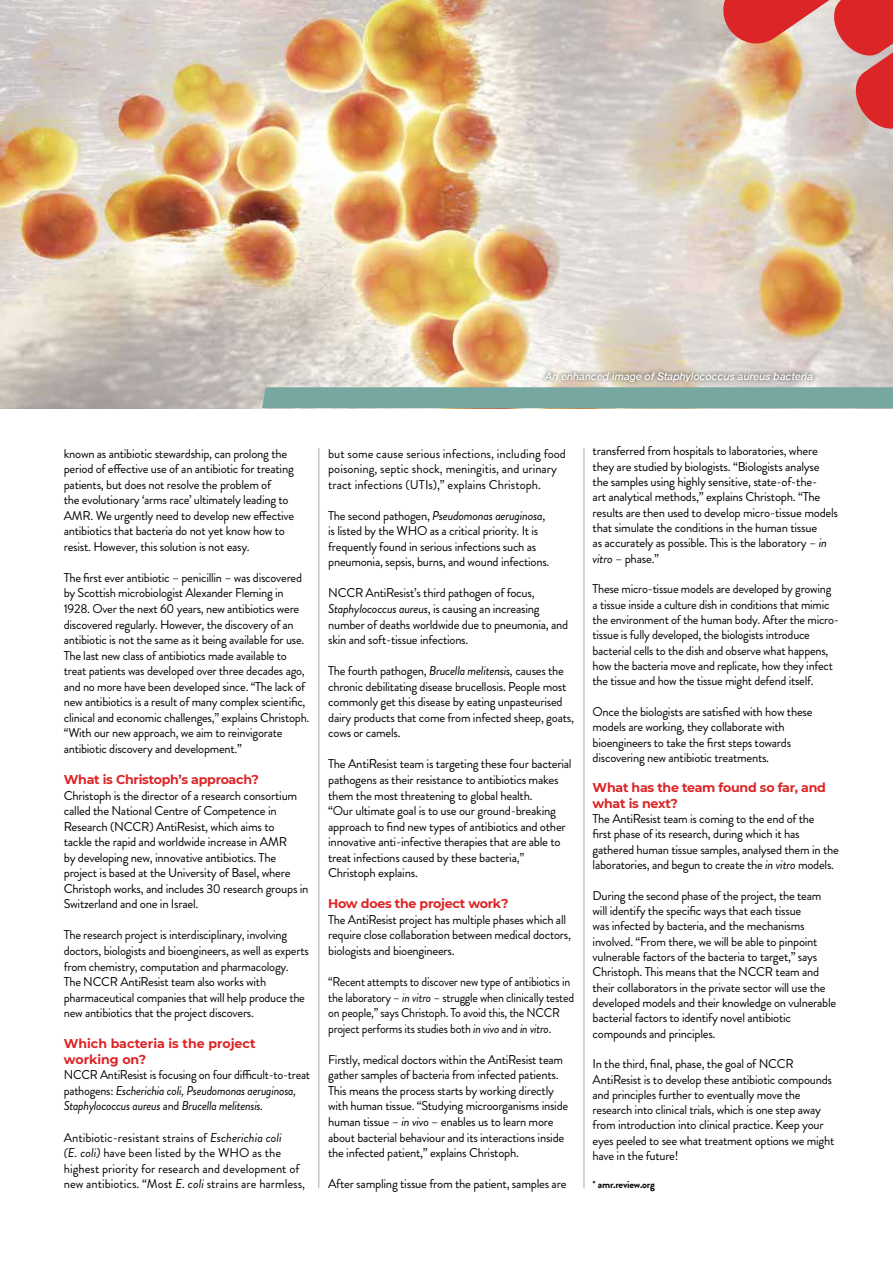
<style>
.page{position:relative;width:893px;height:1263px;background:#fff}
.page>*{position:absolute;margin:0;border:0;box-sizing:border-box;transform-origin:0 0}
.t1{font:12.75px/15.6px "Brandon Grotesque";letter-spacing:-.02em;color:#000}
.t2{font:12.75px/15.6px "Brandon Grotesque";color:#000}
.t3{font:12.75px/15.6px "Brandon Grotesque";letter-spacing:-.02em;color:#000;scale:.94 1}
.t4{font:italic 12.75px/15.6px "Brandon Grotesque";letter-spacing:-.02em;color:#000;scale:.96 1}
.t5{font:700 12.75px/15.3px "Montserrat";letter-spacing:-.02em;color:#dc2526}
.t6{font:700 12.75px/15.6px "Montserrat";color:#dc2526}
.t7{font:italic 500 10.5px "Helvetica Neue";color:#fff}
.t8{font:700 10.5px "Brandon Grotesque";letter-spacing:-.02em;color:#000}
.s1{font-style:normal}
.s2{font-style:italic}
.s3{font-weight:400}
</style>
<div class="page">
<img style="left:0;top:0;width:893px;height:408px">
<div style="left:262px;top:387px;width:631px;height:21px;background:#76a8a1"></div>
<hr style="left:318px;top:448px;width:1px;height:740px;background:#aaa">
<hr style="left:584px;top:448px;width:1px;height:740px;background:#aaa">
<svg style="left:719px;top:0;width:174px;height:133px;background:#dc9080"></svg>
<div style="left:540px;top:368px;width:277px;height:18px;background:#000;opacity:.75"></div>
<p class="t7" style="left:545px;top:367px;width:270px">An enhanced image of Staphylococcus aureus bacteria</p>
<p class="t1" style="left:64px;top:445px;width:232px">known as antibiotic stewardship, can prolong the period of effective use of an antibiotic for treating patients, but does not resolve the problem of<br>the evolutionary ‘arms race’ ultimately leading to AMR. We urgently need to develop new effective antibiotics that bacteria do not yet know how to resist. However, this solution is not easy.</p>
<p class="t1" style="left:64px;top:570px;width:247px">The first ever antibiotic – penicillin – was discovered by Scottish microbiologist Alexander Fleming in 1928. Over the next 60 years, new antibiotics were discovered regularly. However, the discovery of an antibiotic is not the same as it being available for use.<br>The last new class of antibiotics made available to treat patients was developed over three decades ago, and no more have been developed since. “The lack of new antibiotics is a result of many complex scientific, clinical and economic challenges,” explains Christoph. “With our new approach, we aim to reinvigorate antibiotic discovery and development.”</p>
<p class="t5" style="left:64px;top:771px;width:196px">What is Christoph’s approach?</p>
<p class="t1" style="left:64px;top:787px;width:246px">Christoph is the director of a research consortium called the National Centre of Competence in Research (NCCR) AntiResist, which aims to<br>tackle the rapid and worldwide increase in AMR<br>by developing new, innovative antibiotics. The project is based at the University of Basel, where Christoph works, and includes 30 research groups in Switzerland and one in Israel.</p>
<p class="t1" style="left:64px;top:927px;width:247px">The research project is interdisciplinary, involving doctors, biologists and bioengineers, as well as experts from chemistry, computation and pharmacology.<br>The NCCR AntiResist team also works with pharmaceutical companies that will help produce the new antibiotics that the project discovers.</p>
<p class="t6" style="left:64px;top:1035px;width:193px">Which bacteria is the project working on?</p>
<p class="t4" style="left:64px;top:1067px;width:258px"><span class="s1">NCCR AntiResist is focusing on four difficult-to-treat pathogens:</span> Escherichia coli, Pseudomonas aeruginosa,<br>Staphylococcus aureus <span class="s1">and</span> Brucella melitensis.</p>
<p class="t2" style="left:64px;top:1129px;width:243px">Antibiotic-resistant strains of <span class="s2">Escherichia coli<br>(E. coli)</span> have been listed by the WHO as the highest priority for research and development of new antibiotics. “Most <span class="s2">E. coli</span> strains are harmless,</p>
<p class="t2" style="left:328px;top:445px;width:239px">but some cause serious infections, including food poisoning, septic shock, meningitis, and urinary tract infections (UTIs),” explains Christoph.</p>
<p class="t1" style="left:328px;top:508px;width:223px">The second pathogen, <span class="s2">Pseudomonas aeruginosa</span>, is listed by the WHO as a critical priority. It is frequently found in serious infections such as pneumonia, sepsis, burns, and wound infections.</p>
<p class="t1" style="left:328px;top:585px;width:242px">NCCR AntiResist’s third pathogen of focus, <span class="s2">Staphylococcus aureus</span>, is causing an increasing number of deaths worldwide due to pneumonia, and skin and soft-tissue infections.</p>
<p class="t1" style="left:328px;top:663px;width:247px">The fourth pathogen, <span class="s2">Brucella melitensis,</span> causes the chronic debilitating disease brucellosis. People most commonly get this disease by eating unpasteurised dairy products that come from infected sheep, goats, cows or camels.</p>
<p class="t1" style="left:328px;top:756px;width:245px">The AntiResist team is targeting these four bacterial pathogens as their resistance to antibiotics makes them the most threatening to global health.<br>“Our ultimate goal is to use our ground-breaking approach to find new types of antibiotics and other innovative anti-infective therapies that are able to treat infections caused by these bacteria,” Christoph explains.</p>
<p class="t5" style="left:328px;top:895px;width:182px">How does the project work?</p>
<p class="t1" style="left:328px;top:912px;width:244px">The AntiResist project has multiple phases which all require close collaboration between medical doctors, biologists and bioengineers.</p>
<p class="t3" style="left:328px;top:974px;width:263px">“Recent attempts to discover new type of antibiotics in the laboratory – <span class="s2">in vitro</span> – struggle when clinically tested on people,” says Christoph. To avoid this, the NCCR project performs its studies both <span class="s2">in vivo</span> and <span class="s2">in vitro</span>.</p>
<p class="t1" style="left:328px;top:1052px;width:242px">Firstly, medical doctors within the AntiResist team gather samples of bacteria from infected patients.<br>This means the process starts by working directly with human tissue. “Studying microorganisms inside human tissue – <span class="s2">in vivo</span> – enables us to learn more about bacterial behaviour and its interactions inside the infected patient,” explains Christoph.</p>
<p class="t1" style="left:328px;top:1176px;width:240px">After sampling tissue from the patient, samples are</p>
<p class="t1" style="left:593px;top:444px;width:247px">transferred from hospitals to laboratories, where they are studied by biologists. “Biologists analyse the samples using highly sensitive, state-of-the-<br>art analytical methods,” explains Christoph. “The results are then used to develop micro-tissue models that simulate the conditions in the human tissue<br>as accurately as possible. This is the laboratory – <span class="s2">in vitro</span> – phase.”</p>
<p class="t1" style="left:593px;top:581px;width:248px">These micro-tissue models are developed by growing a tissue inside a culture dish in conditions that mimic the environment of the human body. After the micro&shy;tissue is fully developed, the biologists introduce bacterial cells to the dish and observe what happens, how the bacteria move and replicate, how they infect the tissue and how the tissue might defend itself.</p>
<p class="t1" style="left:593px;top:704px;width:221px">Once the biologists are satisfied with how these models are working, they collaborate with bioengineers to take the first steps towards discovering new antibiotic treatments.</p>
<p class="t5" style="left:593px;top:780px;width:235px">What has the team found so far, and what is next?</p>
<p class="t1" style="left:593px;top:811px;width:248px">The AntiResist team is coming to the end of the<br>first phase of its research, during which it has gathered human tissue samples, analysed them in the laboratories, and begun to create the <span class="s2">in vitro</span> models.</p>
<p class="t1" style="left:593px;top:888px;width:245px">During the second phase of the project, the team will identify the specific ways that each tissue<br>was infected by bacteria, and the mechanisms involved. “From there, we will be able to pinpoint vulnerable factors of the bacteria to target,” says Christoph. This means that the NCCR team and their collaborators in the private sector will use the developed models and their knowledge on vulnerable bacterial factors to identify novel antibiotic compounds and principles.</p>
<p class="t1" style="left:593px;top:1056px;width:243px">In the third, final, phase, the goal of NCCR AntiResist is to develop these antibiotic compounds and principles further to eventually move the research into clinical trials, which is one step away from introduction into clinical practice. Keep your eyes peeled to see what treatment options we might have in the future!</p>
<p class="t8" style="left:593px;top:1177px;width:64px"><span class="s3">*</span> amr.review.org</p>
</div>
